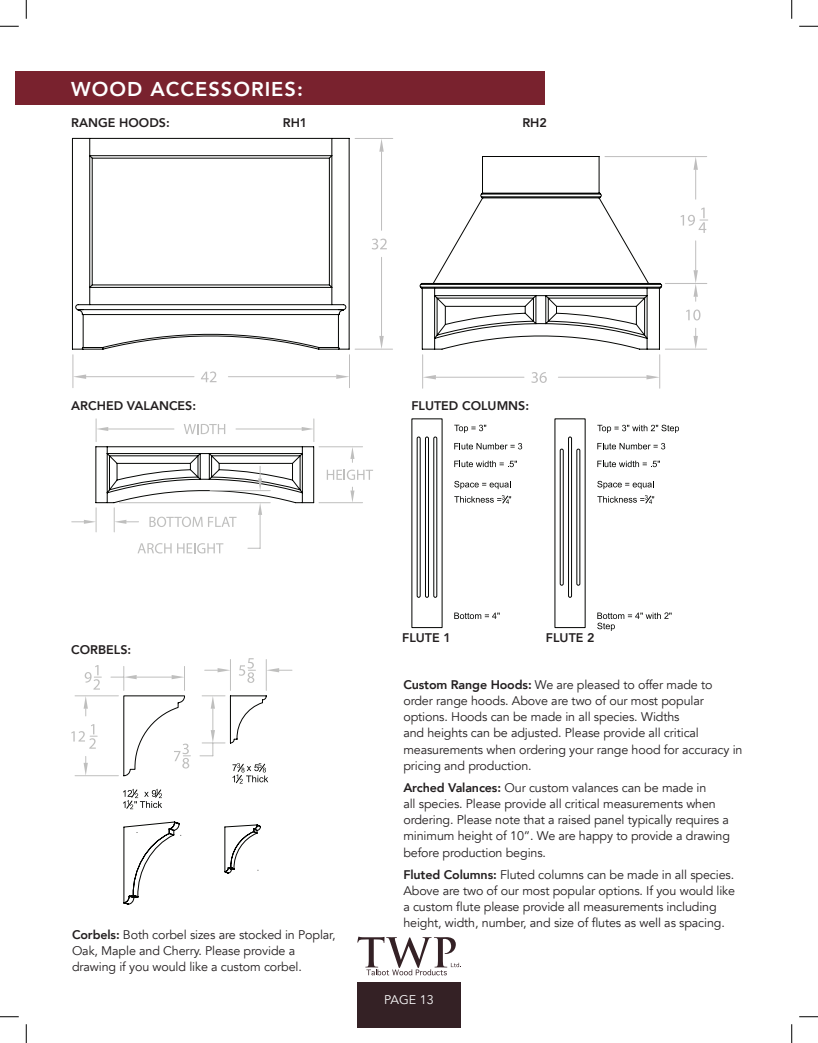
<style>
.page{position:relative;width:818px;height:1043px;background:#fff}
.page>*{position:absolute;margin:0;border:0;box-sizing:border-box;transform-origin:0 0}
.t1{font:800 20px "Avenir";letter-spacing:.05em;color:#fff}
.t2{font:12.5px/16.2px "Avenir";letter-spacing:-.01em;color:#231f20}
.t3{font:800 12.5px "Avenir";color:#231f20}
.t4{font:12.5px "Avenir";color:#fff}
.s1{font-weight:800}
</style>
<div class="page">
<div style="left:15px;top:71px;width:529px;height:34px;background:#79222e"></div>
<div style="left:357px;top:982px;width:103px;height:46px;background:#342125"></div>
<svg style="left:357px;top:936px;width:104px;height:39px"></svg>
<svg style="left:85px;top:665px;width:16px;height:24px"></svg>
<hr style="left:75px;top:775px;width:43px;height:1px;background:#bfbfbe">
<hr style="left:75px;top:695px;width:43px;height:1px;background:#bfbfbe">
<svg style="left:84px;top:756px;width:4px;height:19px"></svg>
<svg style="left:84px;top:695px;width:4px;height:21px"></svg>
<svg style="left:71px;top:724px;width:26px;height:24px"></svg>
<svg style="left:111px;top:658px;width:181px;height:151px"></svg>
<hr style="left:319px;top:446px;width:43px;height:1px;background:#bfbfbe">
<hr style="left:319px;top:502px;width:43px;height:1px;background:#bfbfbe">
<svg style="left:350px;top:447px;width:4px;height:15px"></svg>
<svg style="left:350px;top:487px;width:4px;height:15px"></svg>
<svg style="left:327px;top:469px;width:46px;height:11px"></svg>
<hr style="left:259px;top:515px;width:1px;height:33px;background:#bfbfbe">
<svg style="left:248px;top:548px;width:12px;height:1px"></svg>
<svg style="left:137px;top:543px;width:86px;height:10px"></svg>
<svg style="left:72px;top:419px;width:242px;height:113px"></svg>
<svg style="left:411px;top:418px;width:32px;height:210px"></svg>
<svg style="left:454px;top:425px;width:32px;height:8px"></svg>
<svg style="left:454px;top:612px;width:45px;height:7px"></svg>
<svg style="left:454px;top:443px;width:68px;height:6px"></svg>
<svg style="left:454px;top:481px;width:55px;height:8px"></svg>
<svg style="left:454px;top:460px;width:63px;height:7px"></svg>
<svg style="left:454px;top:495px;width:57px;height:9px"></svg>
<svg style="left:554px;top:418px;width:32px;height:210px"></svg>
<svg style="left:597px;top:425px;width:82px;height:8px"></svg>
<svg style="left:597px;top:443px;width:68px;height:6px"></svg>
<svg style="left:597px;top:481px;width:55px;height:8px"></svg>
<svg style="left:597px;top:460px;width:63px;height:7px"></svg>
<svg style="left:597px;top:495px;width:57px;height:9px"></svg>
<svg style="left:71px;top:137px;width:591px;height:213px"></svg>
<hr style="left:355px;top:138px;width:38px;height:1px;background:#bfbebe">
<hr style="left:355px;top:349px;width:37px;height:1px;background:#bfbebe">
<hr style="left:381px;top:152px;width:1px;height:78px;background:#bfbebe">
<hr style="left:381px;top:257px;width:1px;height:79px;background:#bfbebe">
<svg style="left:379px;top:139px;width:5px;height:13px"></svg>
<svg style="left:379px;top:336px;width:5px;height:13px"></svg>
<svg style="left:371px;top:238px;width:16px;height:11px"></svg>
<hr style="left:349px;top:355px;width:1px;height:33px;background:#bfbebe">
<hr style="left:72px;top:355px;width:1px;height:33px;background:#bfbebe">
<hr style="left:228px;top:376px;width:108px;height:1px;background:#bfbebe">
<hr style="left:86px;top:376px;width:108px;height:1px;background:#bfbebe">
<svg style="left:336px;top:374px;width:13px;height:5px"></svg>
<svg style="left:73px;top:374px;width:13px;height:5px"></svg>
<svg style="left:201px;top:371px;width:15px;height:11px"></svg>
<hr style="left:422px;top:355px;width:1px;height:33px;background:#bfbebe">
<hr style="left:659px;top:355px;width:1px;height:33px;background:#bfbebe">
<hr style="left:436px;top:377px;width:88px;height:1px;background:#bfbebe">
<hr style="left:558px;top:377px;width:88px;height:1px;background:#bfbebe">
<svg style="left:423px;top:375px;width:13px;height:4px"></svg>
<svg style="left:646px;top:375px;width:13px;height:4px"></svg>
<svg style="left:531px;top:372px;width:15px;height:11px"></svg>
<hr style="left:665px;top:349px;width:41px;height:1px;background:#bfbebe">
<svg style="left:693px;top:328px;width:5px;height:21px"></svg>
<svg style="left:686px;top:309px;width:14px;height:11px"></svg>
<hr style="left:605px;top:156px;width:101px;height:1px;background:#bfbebe">
<hr style="left:665px;top:283px;width:41px;height:1px;background:#bfbebe">
<svg style="left:693px;top:157px;width:5px;height:42px"></svg>
<svg style="left:693px;top:241px;width:5px;height:60px"></svg>
<svg style="left:680px;top:208px;width:27px;height:25px"></svg>
<svg style="left:123px;top:821px;width:138px;height:84px"></svg>
<svg style="left:597px;top:612px;width:74px;height:19px"></svg>
<svg style="left:0;top:25px;width:19px;height:2px"></svg>
<svg style="left:799px;top:25px;width:19px;height:2px"></svg>
<svg style="left:0;top:1016px;width:19px;height:1px"></svg>
<svg style="left:799px;top:1016px;width:19px;height:1px"></svg>
<svg style="left:25px;top:0;width:2px;height:19px"></svg>
<svg style="left:25px;top:1024px;width:2px;height:18px"></svg>
<svg style="left:791px;top:0;width:1px;height:19px"></svg>
<svg style="left:791px;top:1024px;width:1px;height:18px"></svg>
<h1 class="t1" style="left:71px;top:73px;width:233px">WOOD ACCESSORIES:</h1>
<p class="t3" style="left:71px;top:113px;width:100px">RANGE HOODS:</p>
<p class="t3" style="left:283px;top:113px;width:26px">RH1</p>
<p class="t3" style="left:522px;top:113px;width:26px">RH2</p>
<p class="t3" style="left:71px;top:395px;width:126px">ARCHED VALANCES:</p>
<p class="t3" style="left:411px;top:395px;width:119px">FLUTED COLUMNS:</p>
<p class="t3" style="left:71px;top:640px;width:61px">CORBELS:</p>
<p class="t2" style="left:72px;top:926px;width:265px"><span class="s1">Corbels:</span> Both corbel sizes are stocked in Poplar,<br>Oak, Maple and Cherry. Please provide a drawing if you would like a custom corbel.</p>
<p class="t3" style="left:402px;top:627px;width:50px">FLUTE 1</p>
<p class="t3" style="left:546px;top:627px;width:50px">FLUTE 2</p>
<p class="t2" style="left:403px;top:676px;width:340px"><span class="s1">Custom Range Hoods:</span> We are pleased to offer made to order range hoods. Above are two of our most popular options. Hoods can be made in all species. Widths<br>and heights can be adjusted. Please provide all critical measurements when ordering your range hood for accuracy in pricing and production.</p>
<p class="t2" style="left:403px;top:779px;width:328px"><span class="s1">Arched Valances:</span> Our custom valances can be made in<br>all species. Please provide all critical measurements when ordering. Please note that a raised panel typically requires a minimum height of 10”. We are happy to provide a drawing before production begins.</p>
<p class="t2" style="left:403px;top:866px;width:333px"><span class="s1">Fluted Columns:</span> Fluted columns can be made in all species.<br>Above are two of our most popular options. If you would like a custom flute please provide all measurements including height, width, number, and size of flutes as well as spacing.</p>
<p class="t4" style="left:384px;top:992px;width:51px">PAGE 13</p>
</div>
